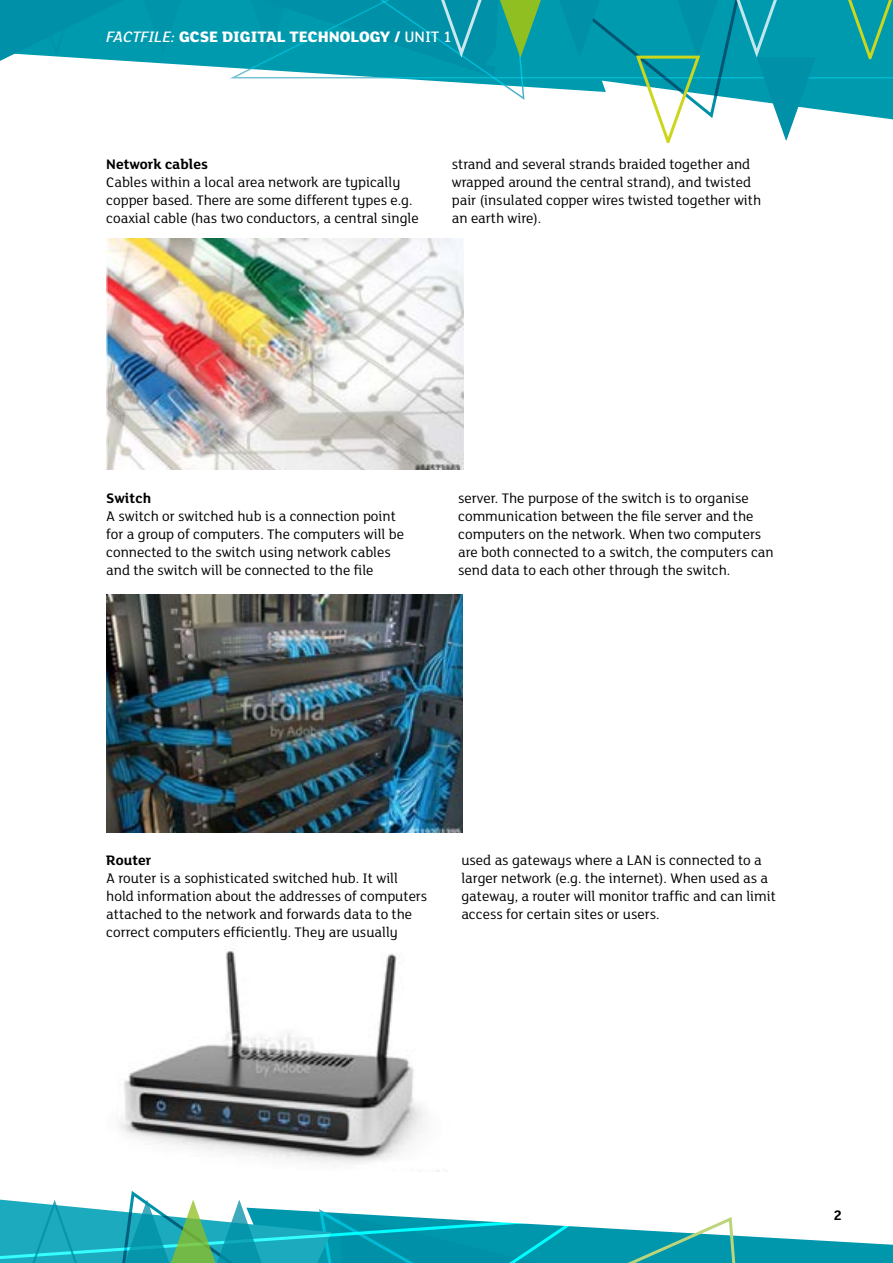
<style>
.page{position:relative;width:893px;height:1263px;background:#fff}
.page>*{position:absolute;margin:0;border:0;box-sizing:border-box;transform-origin:0 0}
.t1{font:800 16.5px "FS Lola";color:#fff}
.t2{font:15px/18px "FS Lola";color:#000}
.t3{font:700 15px "FS Lola";color:#000}
.s1{font-weight:500}
.s2{font-weight:500;font-style:italic}
</style>
<div class="page">
<div style="left:189px;top:0;width:36px;height:68px;background:#009aaf"></div>
<svg style="left:0;top:0;width:189px;height:65px;background:#169fb3"></svg>
<svg style="left:225px;top:0;width:668px;height:144px"></svg>
<svg style="left:0;top:1191px;width:893px;height:72px"></svg>
<img style="left:106px;top:238px;width:358px;height:232px">
<img style="left:106px;top:594px;width:357px;height:238px">
<img style="left:119px;top:949px;width:326px;height:222px">
<p class="t1" style="left:200px;top:25px;width:254px">SE DIGITAL TECHNOLOGY / <span class="s1">UNIT 1</span></p>
<p class="t1" style="left:107px;top:26px;width:357px"><span class="s2">FACTFILE:</span> GCE HISTORY OF ART / <span class="s1">ARCHITECTURE</span></p>
<p class="t3" style="left:106px;top:153px;width:103px">Network cables</p>
<p class="t2" style="left:106px;top:172px;width:314px">Cables within a local area network are typically copper based. There are some different types e.g. coaxial cable (has two conductors, a central single</p>
<p class="t2" style="left:452px;top:154px;width:311px">strand and several strands braided together and wrapped around the central strand), and twisted pair (insulated copper wires twisted together with an earth wire).</p>
<p class="t3" style="left:106px;top:488px;width:46px">Switch</p>
<p class="t2" style="left:106px;top:507px;width:299px">A switch or switched hub is a connection point for a group of computers. The computers will be connected to the switch using network cables and the switch will be connected to the file</p>
<p class="t2" style="left:458px;top:489px;width:317px">server. The purpose of the switch is to organise communication between the file server and the computers on the network. When two computers are both connected to a switch, the computers can send data to each other through the switch.</p>
<p class="t3" style="left:106px;top:850px;width:47px">Router</p>
<p class="t2" style="left:106px;top:868px;width:323px">A router is a sophisticated switched hub. It will hold information about the addresses of computers attached to the network and forwards data to the correct computers efficiently. They are usually</p>
<p class="t2" style="left:461px;top:850px;width:316px">used as gateways where a LAN is connected to a larger network (e.g. the internet). When used as a gateway, a router will monitor traffic and can limit access for certain sites or users.</p>
<p class="t3" style="left:834px;top:1205px;width:10px">2</p>
</div>
